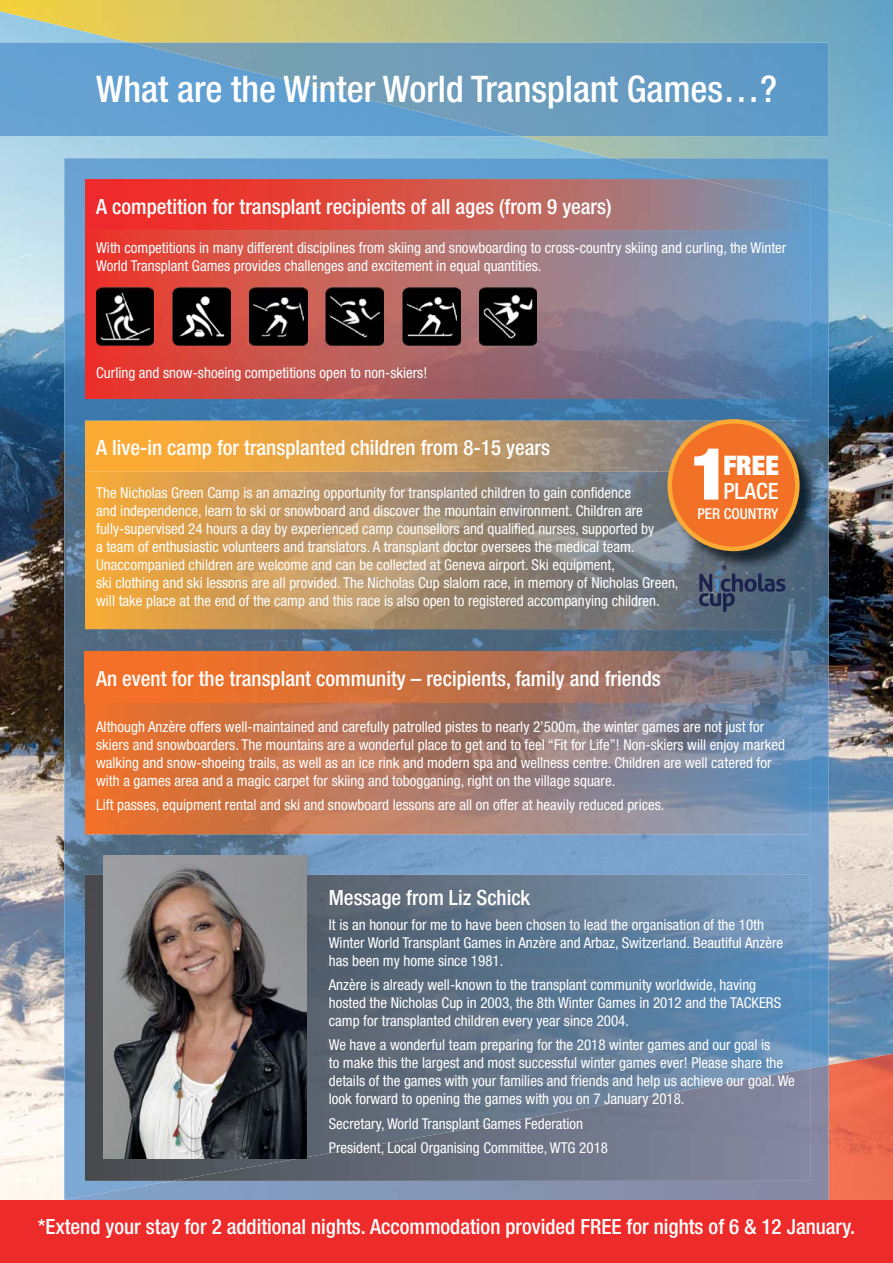
<style>
.page{position:relative;width:893px;height:1263px;background:#fff}
.page>*{position:absolute;margin:0;border:0;box-sizing:border-box;transform-origin:0 0}
.t1{font:900 condensed 72px "Helvetica Neue LT Std";color:#fff}
.t2{font:500 condensed 36.75px "Helvetica Neue LT Std";color:#fff}
.t3{font:900 condensed 27px "Helvetica Neue LT Std";color:#fff}
.t4{font:500 condensed 22.5px "Helvetica Neue LT Std";color:#fff}
.t5{font:500 condensed 21px "Helvetica Neue LT Std";color:#fff}
.t6{font:condensed 15px/18px "Helvetica Neue LT Std";color:#fff}
.t7{font:500 condensed 15px "Helvetica Neue LT Std";color:#fff}
</style>
<div class="page">
<img style="left:0;top:39px;width:893px;height:1160px">
<img style="left:0;top:0;width:893px;height:39px">
<img style="left:98px;top:38px;width:795px;height:47px">
<img style="left:795px;top:85px;width:98px;height:142px">
<img style="left:519px;top:136px;width:276px;height:22px">
<img style="left:829px;top:1053px;width:64px;height:148px">
<div style="left:64px;top:158px;width:548px;height:51px;background:#63a0d1"></div>
<img style="left:779px;top:210px;width:50px;height:855px">
<img style="left:64px;top:209px;width:49px;height:856px">
<img style="left:113px;top:399px;width:666px;height:22px">
<img style="left:113px;top:629px;width:666px;height:22px">
<img style="left:113px;top:834px;width:666px;height:41px">
<img style="left:612px;top:158px;width:217px;height:52px">
<img style="left:64px;top:1065px;width:765px;height:136px">
<div style="left:0;top:43px;width:131px;height:93px;background:#66a1d2"></div>
<img style="left:131px;top:43px;width:698px;height:93px">
<img style="left:85px;top:230px;width:621px;height:169px">
<img style="left:706px;top:230px;width:104px;height:169px">
<img style="left:85px;top:179px;width:725px;height:51px">
<img style="left:699px;top:179px;width:111px;height:27px">
<img style="left:85px;top:472px;width:621px;height:157px">
<img style="left:706px;top:570px;width:104px;height:59px">
<img style="left:85px;top:702px;width:725px;height:132px">
<img style="left:85px;top:875px;width:414px;height:306px">
<img style="left:499px;top:875px;width:259px;height:193px">
<img style="left:758px;top:875px;width:52px;height:193px">
<img style="left:172px;top:1068px;width:638px;height:113px">
<img style="left:402px;top:288px;width:58px;height:58px">
<img style="left:96px;top:288px;width:58px;height:58px">
<img style="left:173px;top:288px;width:57px;height:58px">
<img style="left:249px;top:288px;width:58px;height:58px">
<img style="left:326px;top:288px;width:58px;height:58px">
<img style="left:479px;top:288px;width:58px;height:58px">
<img style="left:85px;top:421px;width:584px;height:51px">
<img style="left:85px;top:651px;width:725px;height:51px">
<img style="left:669px;top:421px;width:149px;height:149px">
<div style="left:670px;top:421px;width:127px;height:128px;background:#f37127;border-radius:50%"></div>
<div style="left:667px;top:419px;width:132px;height:132px;border:4px solid #fbab34;border-radius:50%"></div>
<svg style="left:699px;top:561px;width:86px;height:51px;background:#485870"></svg>
<img style="left:104px;top:855px;width:202px;height:303px">
<div style="left:0;top:1201px;width:893px;height:62px;background:#ee2b2b"></div>
<h2 class="t2" style="left:96px;top:75px;width:682px">What are the Winter World Transplant Games…?</h2>
<h3 class="t5" style="left:96px;top:199px;width:517px">A competition for transplant recipients of all ages (from 9 years)</h3>
<p class="t6" style="left:96px;top:240px;width:692px">With competitions in many different disciplines from skiing and snowboarding to cross-country skiing and curling, the Winter<br>World Transplant Games provides challenges and excitement in equal quantities.</p>
<p class="t6" style="left:96px;top:365px;width:333px">Curling and snow-shoeing competitions open to non-skiers!</p>
<h3 class="t5" style="left:96px;top:440px;width:455px">A live-in camp for transplanted children from 8-15 years</h3>
<p class="t6" style="left:96px;top:485px;width:584px">The Nicholas Green Camp is an amazing opportunity for transplanted children to gain confidence<br>and independence, learn to ski or snowboard and discover the mountain environment. Children are fully-supervised 24 hours a day by experienced camp counsellors and qualified nurses, supported by<br>a team of enthusiastic volunteers and translators. A transplant doctor oversees the medical team.<br>Unaccompanied children are welcome and can be collected at Geneva airport. Ski equipment,<br>ski clothing and ski lessons are all provided. The Nicholas Cup slalom race, in memory of Nicholas Green, will take place at the end of the camp and this race is also open to registered accompanying children.</p>
<h1 class="t1" style="left:691px;top:433px;width:39px">1</h1>
<h3 class="t3" style="left:723px;top:450px;width:57px">FREE</h3>
<h3 class="t4" style="left:723px;top:483px;width:57px">PLACE</h3>
<p class="t7" style="left:697px;top:508px;width:83px">PER COUNTRY</p>
<h3 class="t5" style="left:96px;top:671px;width:566px">An event for the transplant community – recipients, family and friends</h3>
<p class="t6" style="left:96px;top:719px;width:690px">Although Anzère offers well-maintained and carefully patrolled pistes to nearly 2’500m, the winter games are not just for skiers and snowboarders. The mountains are a wonderful place to get and to feel “Fit for Life”! Non-skiers will enjoy marked walking and snow-shoeing trails, as well as an ice rink and modern spa and wellness centre. Children are well catered for with a games area and a magic carpet for skiing and tobogganing, right on the village square.</p>
<p class="t6" style="left:96px;top:797px;width:570px">Lift passes, equipment rental and ski and snowboard lessons are all on offer at heavily reduced prices.</p>
<h3 class="t5" style="left:329px;top:890px;width:203px">Message from Liz Schick</h3>
<p class="t6" style="left:329px;top:916px;width:456px">It is an honour for me to have been chosen to lead the organisation of the 10th<br>Winter World Transplant Games in Anzère and Arbaz, Switzerland. Beautiful Anzère has been my home since 1981.</p>
<p class="t6" style="left:329px;top:977px;width:454px">Anzère is already well-known to the transplant community worldwide, having hosted the Nicholas Cup in 2003, the 8th Winter Games in 2012 and the TACKERS camp for transplanted children every year since 2004.</p>
<p class="t6" style="left:329px;top:1037px;width:467px">We have a wonderful team preparing for the 2018 winter games and our goal is<br>to make this the largest and most successful winter games ever! Please share the details of the games with your families and friends and help us achieve our goal. We look forward to opening the games with you on 7 January 2018.</p>
<p class="t6" style="left:329px;top:1112px;width:281px;line-height:24.3px">Secretary, World Transplant Games Federation<br>President, Local Organising Committee, WTG 2018</p>
<h3 class="t5" style="left:38px;top:1219px;width:819px">*Extend your stay for 2 additional nights. Accommodation provided FREE for nights of 6 &amp; 12 January.</h3>
</div>
